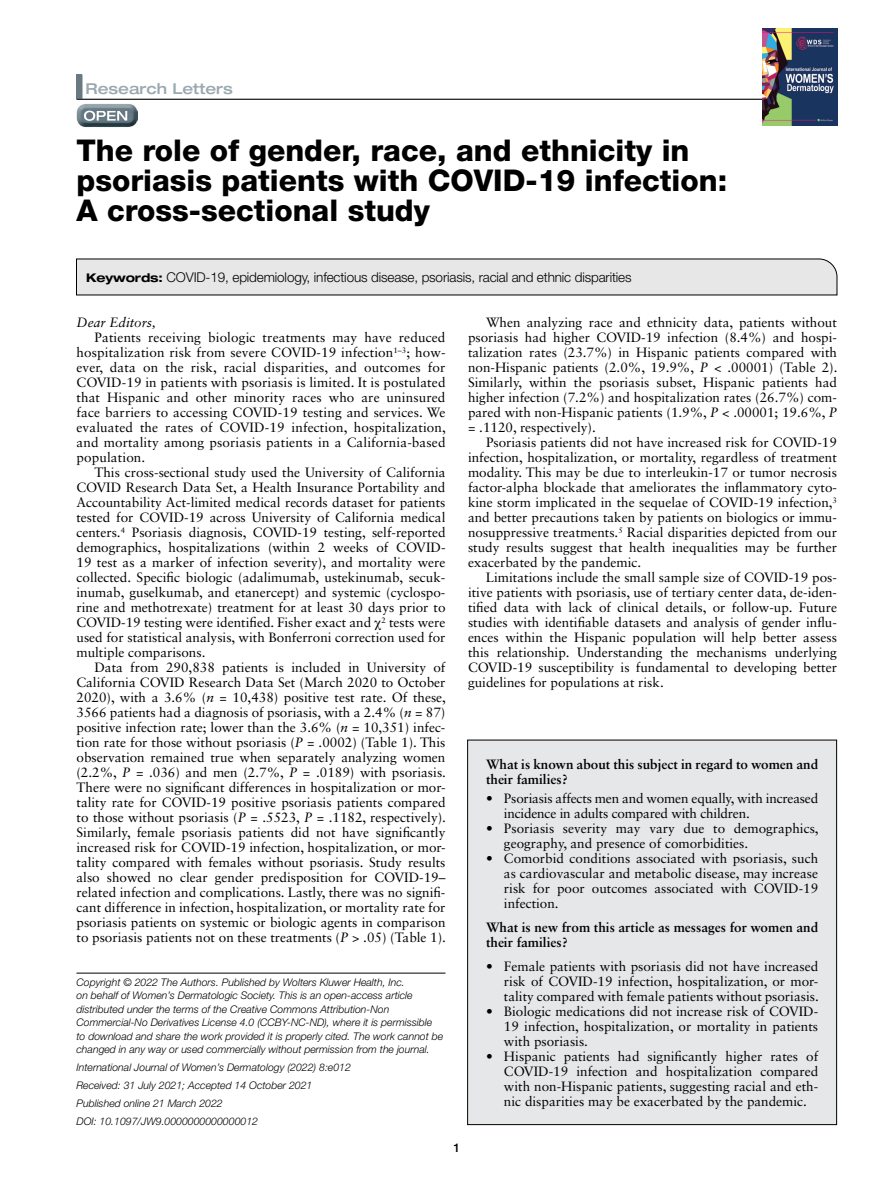
<style>
.page{position:relative;width:891px;height:1188px;background:#fff}
.page>*{position:absolute;margin:0;border:0;box-sizing:border-box;transform-origin:0 0}
.t1{font:800 30px/30px "Helvetica Neue LT Std";color:#000}
.t2{font:500 expanded 15px "Helvetica Neue LT Std";color:#9aa8af}
.t3{font:13.5px/15px "Sabon LT Std";color:#000;text-align:justify}
.t4{font:700 13.5px/15px "Sabon LT Std";color:#000}
.t5{font:300 13.5px "Helvetica Neue LT Std";letter-spacing:-.01em;color:#000}
.t6{font:italic 13.5px "Sabon LT Std";color:#000}
.t7{font:500 12px "Helvetica Neue LT Std";color:#000}
.t8{font:italic 300 10.5px/13.5px "Helvetica Neue LT Std";color:#000}
.s1{font-weight:700;font-stretch:expanded;font-size:12px}
.s2{font-family:"Gandhari Unicode"}
.s3{font-style:italic}
</style>
<div class="page">
<div style="left:76px;top:74px;width:6px;height:25px;background:#687981"></div>
<hr style="left:76px;top:99px;width:761px;height:1px;background:#000">
<img style="left:76px;top:104px;width:61px;height:24px">
<svg style="left:84px;top:111px;width:43px;height:10px"></svg>
<img style="left:763px;top:28px;width:75px;height:97px">
<svg style="left:76px;top:258px;width:762px;height:38px;background:#dadada"></svg>
<div style="left:468px;top:740px;width:369px;height:385px;background:#e6e7e8"></div>
<div style="left:467px;top:740px;width:370px;height:385px;border:1px solid #000"></div>
<hr style="left:76px;top:973px;width:370px;height:1px;background:#000">
<p class="t2" style="left:86px;top:80px;width:149px">Research Letters</p>
<h1 class="t1" style="left:76px;top:135px;width:652px">The role of gender, race, and ethnicity in psoriasis patients with COVID-19 infection:<br>A cross-sectional study</h1>
<p class="t5" style="left:86px;top:269px;width:547px"><span class="s1">Keywords:</span> COVID-19, epidemiology, infectious disease, psoriasis, racial and ethnic disparities</p>
<p class="t6" style="left:77px;top:315px;width:81px">Dear Editors,</p>
<p class="t3" style="left:76px;top:330px;width:371px;text-indent:18px">Patients receiving biologic treatments may have reduced hospitalization risk from severe COVID-19 infection<sup>1–3</sup>; how&shy;ever, data on the risk, racial disparities, and outcomes for COVID-19 in patients with psoriasis is limited. It is postulated that Hispanic and other minority races who are uninsured face barriers to accessing COVID-19 testing and services. We evaluated the rates of COVID-19 infection, hospitalization, and mortality among psoriasis patients in a California-based population.</p>
<p class="t3" style="left:76px;top:465px;width:371px;text-indent:18px">This cross-sectional study used the University of California COVID Research Data Set, a Health Insurance Portability and Accountability Act-limited medical records dataset for patients tested for COVID-19 across University of California medical centers.<sup>4</sup> Psoriasis diagnosis, COVID-19 testing, self-reported demographics, hospitalizations (within 2 weeks of COVID-19 test as a marker of infection severity), and mortality were collected. Specific biologic (adalimumab, ustekinumab, secuk&shy;inumab, guselkumab, and etanercept) and systemic (cyclospo&shy;rine and methotrexate) treatment for at least 30 days prior to COVID-19 testing were identified. Fisher exact and <span class="s2">χ</span><sup>2</sup> tests were used for statistical analysis, with Bonferroni correction used for multiple comparisons.</p>
<p class="t3" style="left:76px;top:660px;width:371px;text-indent:18px">Data from 290,838 patients is included in University of California COVID Research Data Set (March 2020 to October 2020), with a 3.6% (<span class="s3">n</span> = 10,438) positive test rate. Of these, 3566 patients had a diagnosis of psoriasis, with a 2.4% (<span class="s3">n</span> = 87) positive infection rate; lower than the 3.6% (<span class="s3">n</span> = 10,351) infec&shy;tion rate for those without psoriasis (<span class="s3">P</span> = .0002) (Table 1). This observation remained true when separately analyzing women (2.2%, <span class="s3">P</span> = .036) and men (2.7%, <span class="s3">P</span> = .0189) with psoriasis.<br>There were no significant differences in hospitalization or mor&shy;tality rate for COVID-19 positive psoriasis patients compared to those without psoriasis (<span class="s3">P</span> = .5523, <span class="s3">P</span> = .1182, respectively).<br>Similarly, female psoriasis patients did not have significantly increased risk for COVID-19 infection, hospitalization, or mor&shy;tality compared with females without psoriasis. Study results also showed no clear gender predisposition for COVID-19– related infection and complications. Lastly, there was no signifi&shy;cant difference in infection, hospitalization, or mortality rate for psoriasis patients on systemic or biologic agents in comparison to psoriasis patients not on these treatments (<span class="s3">P</span> &gt; .05) (Table 1).</p>
<p class="t3" style="left:468px;top:315px;width:371px;text-indent:18px">When analyzing race and ethnicity data, patients without psoriasis had higher COVID-19 infection (8.4%) and hospi&shy;talization rates (23.7%) in Hispanic patients compared with non-Hispanic patients (2.0%, 19.9%, <span class="s3">P</span> &lt; .00001) (Table 2).<br>Similarly, within the psoriasis subset, Hispanic patients had higher infection (7.2%) and hospitalization rates (26.7%) com&shy;pared with non-Hispanic patients (1.9%, <span class="s3">P</span> &lt; .00001; 19.6%, <span class="s3">P </span>= .1120, respectively).</p>
<p class="t3" style="left:468px;top:435px;width:371px;text-indent:18px">Psoriasis patients did not have increased risk for COVID-19 infection, hospitalization, or mortality, regardless of treatment modality. This may be due to interleukin-17 or tumor necrosis factor-alpha blockade that ameliorates the inflammatory cyto&shy;kine storm implicated in the sequelae of COVID-19 infection,<sup>3 </sup>and better precautions taken by patients on biologics or immu&shy;nosuppressive treatments.<sup>5</sup> Racial disparities depicted from our study results suggest that health inequalities may be further exacerbated by the pandemic.</p>
<p class="t3" style="left:468px;top:570px;width:371px;text-indent:18px">Limitations include the small sample size of COVID-19 pos&shy;itive patients with psoriasis, use of tertiary center data, de-iden&shy;tified data with lack of clinical details, or follow-up. Future studies with identifiable datasets and analysis of gender influ&shy;ences within the Hispanic population will help better assess this relationship. Understanding the mechanisms underlying COVID-19 susceptibility is fundamental to developing better guidelines for populations at risk.</p>
<p class="t4" style="left:486px;top:756px;width:334px">What is known about this subject in regard to women and their families?</p>
<p class="t3" style="left:504px;top:791px;width:316px;text-indent:-18px">• Psoriasis affects men and women equally, with increased incidence in adults compared with children.</p>
<p class="t3" style="left:504px;top:821px;width:316px;text-indent:-18px">• Psoriasis severity may vary due to demographics, geography, and presence of comorbidities.</p>
<p class="t3" style="left:504px;top:851px;width:316px;text-indent:-18px">• Comorbid conditions associated with psoriasis, such as cardiovascular and metabolic disease, may increase risk for poor outcomes associated with COVID-19 infection.</p>
<p class="t4" style="left:486px;top:920px;width:334px">What is new from this article as messages for women and their families?</p>
<p class="t3" style="left:504px;top:959px;width:316px;text-indent:-18px">• Female patients with psoriasis did not have increased risk of COVID-19 infection, hospitalization, or mor&shy;tality compared with female patients without psoriasis.</p>
<p class="t3" style="left:504px;top:1004px;width:316px;text-indent:-18px">• Biologic medications did not increase risk of COVID-19 infection, hospitalization, or mortality in patients with psoriasis.</p>
<p class="t3" style="left:504px;top:1049px;width:316px;text-indent:-18px">• Hispanic patients had significantly higher rates of COVID-19 infection and hospitalization compared with non-Hispanic patients, suggesting racial and eth&shy;nic disparities may be exacerbated by the pandemic.</p>
<p class="t8" style="left:76px;top:975px;width:368px">Copyright © 2022 The Authors. Published by Wolters Kluwer Health, Inc.<br>on behalf of Women’s Dermatologic Society. This is an open-access article distributed under the terms of the Creative Commons Attribution-Non Commercial-No Derivatives License 4.0 (CCBY-NC-ND), where it is permissible to download and share the work provided it is properly cited. The work cannot be changed in any way or used commercially without permission from the journal.</p>
<p class="t8" style="left:76px;top:1058px;width:276px;line-height:18px">International Journal of Women’s Dermatology (2022) 8:e012<br>Received: 31 July 2021; Accepted 14 October 2021<br>Published online 21 March 2022<br>DOI: 10.1097/JW9.0000000000000012</p>
<p class="t7" style="left:453px;top:1140px;width:8px">1</p>
</div>
